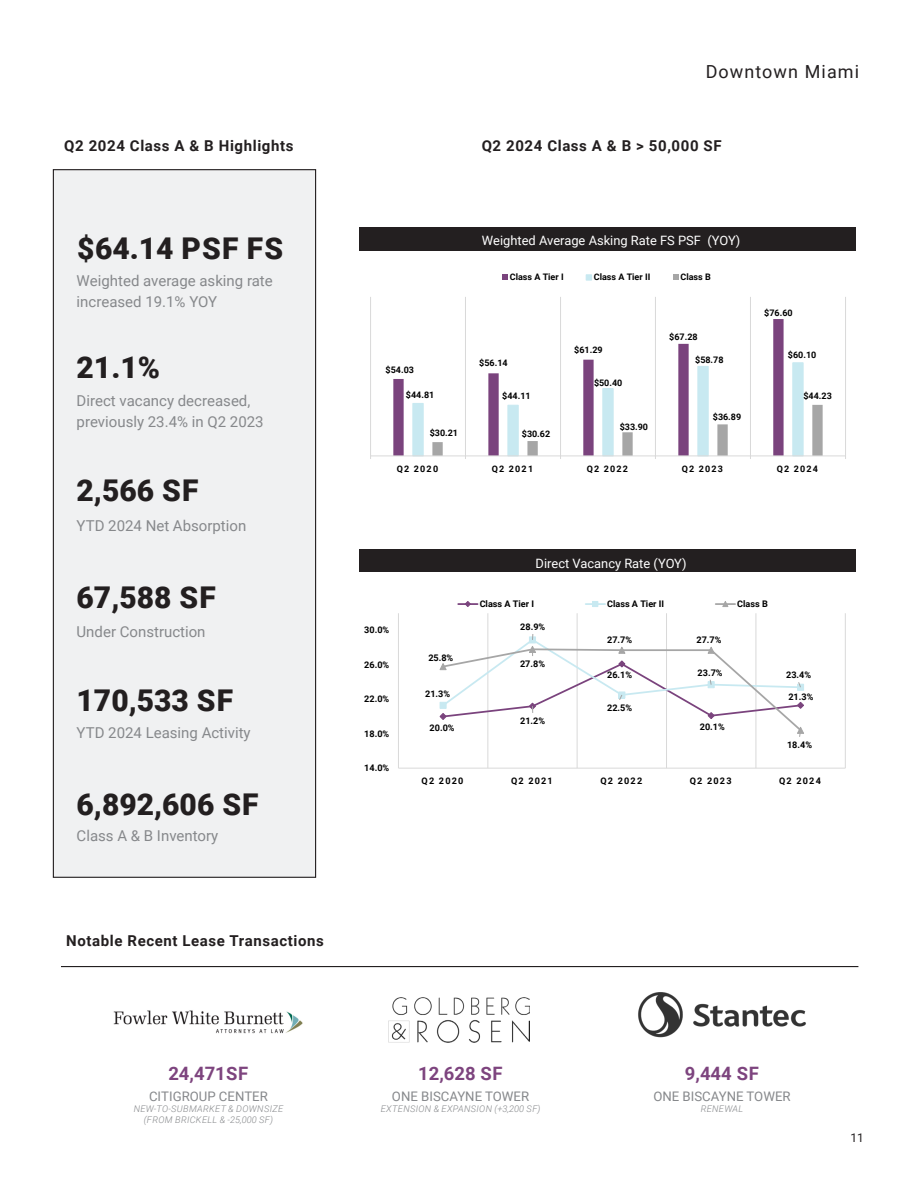
<style>
.page{position:relative;width:918px;height:1188px;background:#fff}
.page>*{position:absolute;margin:0;border:0;box-sizing:border-box;transform-origin:0 0}
.PARAGRAPH{font:900 30px "Roboto";color:#231f20}
.PARAGRAPH-2{font:700 18.45px "Roboto";color:#7d447e}
.t1{font:18px "Roboto";letter-spacing:.06em;color:#231f20}
.PARAGRAPH-3{font:15px/21px "Roboto";color:#86888b}
.PARAGRAPH-4{font:700 15px "Roboto";letter-spacing:.04em;color:#231f20}
.PARAGRAPH-5{font:13.2px "Roboto";color:#86888b}
.PARAGRAPH-6{font:12.9px "Roboto";color:#fff}
.t2{font:12px "Roboto";color:#231f20}
.PARAGRAPH-7{font:italic 300 9.3px "Roboto";letter-spacing:.035em;color:#86888b}
.t3{font:700 9.15px "Roboto";color:#000}
.t4{font:700 9px "Roboto";color:#000}
</style>
<div class="page">
<div style="left:53px;top:170px;width:263px;height:707px;background:#f0f1f2"></div>
<div style="left:53px;top:169px;width:263px;height:709px;border:1px solid #231f20"></div>
<div style="left:359px;top:227px;width:497px;height:23px;background:#231f20"></div>
<div style="left:359px;top:550px;width:497px;height:22px;background:#231f20"></div>
<hr style="left:370px;top:297px;width:1px;height:159px;background:#d9d9d9">
<hr style="left:465px;top:297px;width:1px;height:159px;background:#d9d9d9">
<hr style="left:560px;top:297px;width:1px;height:159px;background:#d9d9d9">
<hr style="left:655px;top:297px;width:1px;height:159px;background:#d9d9d9">
<hr style="left:750px;top:297px;width:1px;height:159px;background:#d9d9d9">
<hr style="left:845px;top:297px;width:1px;height:159px;background:#d9d9d9">
<svg style="left:393px;top:319px;width:391px;height:137px"></svg>
<hr style="left:371px;top:456px;width:475px;height:1px;background:#d9d9d9">
<svg style="left:412px;top:362px;width:411px;height:97px"></svg>
<svg style="left:502px;top:275px;width:6px;height:5px"></svg>
<svg style="left:586px;top:274px;width:6px;height:6px"></svg>
<svg style="left:673px;top:275px;width:5px;height:5px"></svg>
<hr style="left:487px;top:613px;width:1px;height:155px;background:#d9d9d9">
<hr style="left:577px;top:613px;width:1px;height:155px;background:#d9d9d9">
<hr style="left:666px;top:613px;width:1px;height:155px;background:#d9d9d9">
<hr style="left:756px;top:613px;width:1px;height:155px;background:#d9d9d9">
<hr style="left:845px;top:613px;width:1px;height:155px;background:#d9d9d9">
<hr style="left:398px;top:613px;width:1px;height:155px;background:#d9d9d9">
<hr style="left:398px;top:768px;width:447px;height:1px;background:#d9d9d9">
<svg style="left:439px;top:634px;width:365px;height:104px"></svg>
<hr style="left:458px;top:603px;width:20px;height:2px;background:#7a437d">
<svg style="left:464px;top:601px;width:7px;height:6px"></svg>
<svg style="left:586px;top:601px;width:19px;height:6px"></svg>
<svg style="left:716px;top:601px;width:19px;height:6px"></svg>
<img style="left:388px;top:997px;width:142px;height:45px">
<img style="left:113px;top:1010px;width:190px;height:24px">
<img style="left:638px;top:992px;width:168px;height:46px">
<hr style="left:61px;top:966px;width:797px;height:1px;background:#231f20">
<p class="t1" style="left:706px;top:59px;width:155px">Downtown Miami</p>
<p class="PARAGRAPH-4" style="left:64px;top:135px;width:231px">Q2 2024 Class A &amp; B Highlights</p>
<p class="PARAGRAPH-4" style="left:482px;top:135px;width:241px">Q2 2024 Class A &amp; B &gt; 50,000 SF</p>
<p class="PARAGRAPH" style="left:77px;top:227px;width:208px">$64.14 PSF FS</p>
<p class="PARAGRAPH-3" style="left:77px;top:270px;width:198px">Weighted average asking rate increased 19.1% YOY</p>
<p class="PARAGRAPH" style="left:77px;top:347px;width:85px">21.1%</p>
<p class="PARAGRAPH-3" style="left:77px;top:390px;width:189px">Direct vacancy decreased, previously 23.4% in Q2 2023</p>
<p class="PARAGRAPH" style="left:77px;top:469px;width:123px">2,566 SF</p>
<p class="PARAGRAPH-3" style="left:77px;top:514px;width:171px">YTD 2024 Net Absorption</p>
<p class="PARAGRAPH" style="left:77px;top:576px;width:141px">67,588 SF</p>
<p class="PARAGRAPH-3" style="left:77px;top:621px;width:130px">Under Construction</p>
<p class="PARAGRAPH" style="left:77px;top:680px;width:158px">170,533 SF</p>
<p class="PARAGRAPH-3" style="left:77px;top:721px;width:176px">YTD 2024 Leasing Activity</p>
<p class="PARAGRAPH" style="left:77px;top:783px;width:184px">6,892,606 SF</p>
<p class="PARAGRAPH-3" style="left:77px;top:825px;width:143px">Class A &amp; B Inventory</p>
<p class="PARAGRAPH-4" style="left:66px;top:930px;width:259px">Notable Recent Lease Transactions</p>
<p class="PARAGRAPH-6" style="left:482px;top:232px;width:260px">Weighted Average Asking Rate FS PSF (YOY)</p>
<p class="t4" style="left:510px;top:271px;width:55px">Class A Tier I</p>
<p class="t4" style="left:594px;top:271px;width:58px">Class A Tier II</p>
<p class="t4" style="left:680px;top:271px;width:32px">Class B</p>
<p class="t4" style="left:386px;top:364px;width:30px">$54.03</p>
<p class="t4" style="left:479px;top:357px;width:30px">$56.14</p>
<p class="t4" style="left:406px;top:389px;width:30px">$44.81</p>
<p class="t4" style="left:502px;top:390px;width:30px">$44.11</p>
<p class="t4" style="left:430px;top:427px;width:30px">$30.21</p>
<p class="t4" style="left:522px;top:428px;width:30px">$30.62</p>
<p class="t4" style="left:574px;top:343px;width:30px">$61.29</p>
<p class="t4" style="left:594px;top:377px;width:30px">$50.40</p>
<p class="t4" style="left:620px;top:420px;width:30px">$33.90</p>
<p class="t4" style="left:669px;top:331px;width:30px">$67.28</p>
<p class="t4" style="left:695px;top:354px;width:30px">$58.78</p>
<p class="t4" style="left:713px;top:410px;width:30px">$36.89</p>
<p class="t4" style="left:764px;top:306px;width:30px">$76.60</p>
<p class="t4" style="left:788px;top:349px;width:30px">$60.10</p>
<p class="t4" style="left:803px;top:390px;width:30px">$44.23</p>
<p class="t4" style="left:397px;top:462px;width:43px">Q2 2020</p>
<p class="t4" style="left:492px;top:462px;width:43px">Q2 2021</p>
<p class="t4" style="left:587px;top:462px;width:43px">Q2 2022</p>
<p class="t4" style="left:682px;top:462px;width:43px">Q2 2023</p>
<p class="t4" style="left:777px;top:462px;width:43px">Q2 2024</p>
<p class="PARAGRAPH-6" style="left:536px;top:554px;width:153px">Direct Vacancy Rate (YOY)</p>
<p class="t3" style="left:480px;top:597px;width:56px">Class A Tier I</p>
<p class="t3" style="left:607px;top:597px;width:59px">Class A Tier II</p>
<p class="t3" style="left:737px;top:597px;width:32px">Class B</p>
<p class="t3" style="left:364px;top:624px;width:27px">30.0%</p>
<p class="t3" style="left:520px;top:620px;width:27px">28.9%</p>
<p class="t3" style="left:607px;top:634px;width:27px">27.7%</p>
<p class="t3" style="left:697px;top:634px;width:27px">27.7%</p>
<p class="t3" style="left:364px;top:658px;width:27px">26.0%</p>
<p class="t3" style="left:428px;top:651px;width:27px">25.8%</p>
<p class="t3" style="left:520px;top:657px;width:27px">27.8%</p>
<p class="t3" style="left:607px;top:669px;width:27px">26.1%</p>
<p class="t3" style="left:698px;top:666px;width:27px">23.7%</p>
<p class="t3" style="left:786px;top:669px;width:27px">23.4%</p>
<p class="t3" style="left:364px;top:693px;width:27px">22.0%</p>
<p class="t3" style="left:425px;top:688px;width:27px">21.3%</p>
<p class="t3" style="left:788px;top:690px;width:27px">21.3%</p>
<p class="t3" style="left:607px;top:701px;width:27px">22.5%</p>
<p class="t3" style="left:364px;top:727px;width:27px">18.0%</p>
<p class="t3" style="left:430px;top:721px;width:27px">20.0%</p>
<p class="t3" style="left:520px;top:714px;width:27px">21.2%</p>
<p class="t3" style="left:700px;top:720px;width:27px">20.1%</p>
<p class="t3" style="left:787px;top:738px;width:27px">18.4%</p>
<p class="t3" style="left:364px;top:761px;width:27px">14.0%</p>
<p class="t3" style="left:422px;top:774px;width:43px">Q2 2020</p>
<p class="t3" style="left:511px;top:774px;width:43px">Q2 2021</p>
<p class="t3" style="left:600px;top:774px;width:43px">Q2 2022</p>
<p class="t3" style="left:690px;top:774px;width:43px">Q2 2023</p>
<p class="t3" style="left:779px;top:774px;width:43px">Q2 2024</p>
<p class="PARAGRAPH-2" style="left:168px;top:1060px;width:81px">24,471SF</p>
<p class="PARAGRAPH-5" style="left:149px;top:1087px;width:120px">CITIGROUP CENTER</p>
<p class="PARAGRAPH-7" style="left:134px;top:1102px;width:151px">NEW-TO-SUBMARKET &amp; DOWNSIZE</p>
<p class="PARAGRAPH-7" style="left:144px;top:1113px;width:131px">(FROM BRICKELL &amp; -25,000 SF)</p>
<p class="PARAGRAPH-2" style="left:418px;top:1060px;width:86px">12,628 SF</p>
<p class="PARAGRAPH-5" style="left:392px;top:1087px;width:139px">ONE BISCAYNE TOWER</p>
<p class="PARAGRAPH-7" style="left:381px;top:1102px;width:161px">EXTENSION &amp; EXPANSION (+3,200 SF)</p>
<p class="PARAGRAPH-2" style="left:685px;top:1061px;width:75px">9,444 SF</p>
<p class="PARAGRAPH-5" style="left:653px;top:1087px;width:139px">ONE BISCAYNE TOWER</p>
<p class="PARAGRAPH-7" style="left:701px;top:1103px;width:44px">RENEWAL</p>
<p class="t2" style="left:851px;top:1129px;width:15px">11</p>
</div>
